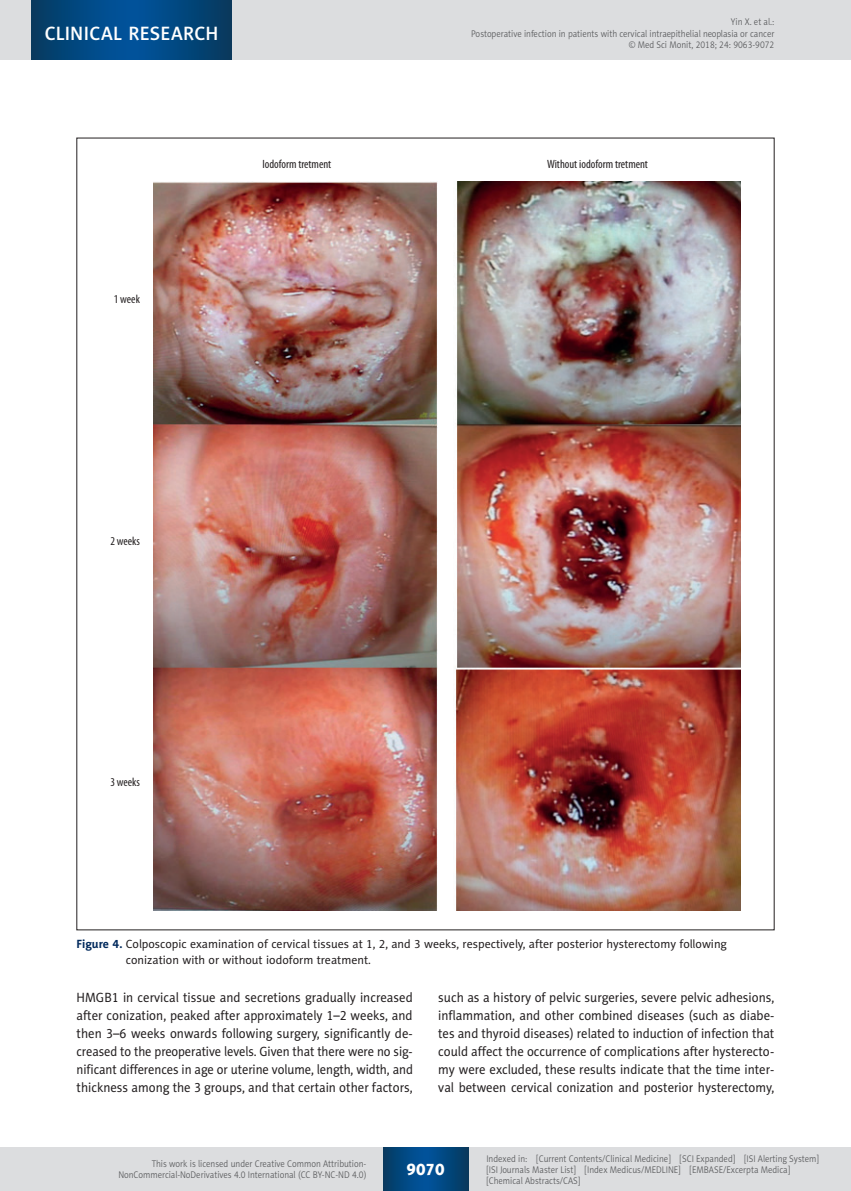
<style>
.page{position:relative;width:851px;height:1191px;background:#fff}
.page>*{position:absolute;margin:0;border:0;box-sizing:border-box;transform-origin:0 0}
.t1{font:19.5px "Naomi Sans EFN Medium";letter-spacing:.015em;color:#fff}
.t2{font:16.5px "Naomi Sans EFN Heavy";color:#fff}
.MSM_Body{font:13.5px/18px "Naomi Sans EFN";color:#231f20;text-align:justify;scale:.95 1}
.MSM_Rycina_tytul{font:12px/15.8px "Naomi Sans EFN";color:#231f20}
.t3{font:condensed 12px "Myriad Pro";color:#231f20}
.t4{font:9.75px/11.2px "Naomi Sans EFN Light";color:#57585a;text-align:right;scale:.9 1}
.s1{font-weight:700;color:#00295c}
</style>
<div class="page">
<img style="left:153px;top:181px;width:587px;height:729px">
<div style="left:0;top:1148px;width:850px;height:43px;background:#dcdddf"></div>
<svg style="left:383px;top:1147px;width:85px;height:43px"></svg>
<div style="left:0;top:0;width:850px;height:60px;background:#dcdddf"></div>
<hr style="left:850px;top:0;width:1px;height:60px;background:#dcdddf">
<svg style="left:32px;top:0;width:200px;height:60px"></svg>
<h1 class="t1" style="left:45px;top:22px;width:175px">CLINICAL RESEARCH</h1>
<p class="t4" style="left:471px;top:16px;width:338px">Yin X. et al.:<br>Postoperative infection in patients with cervical intraepithelial neoplasia or cancer © Med Sci Monit, 2018; 24: 9063-9072</p>
<p class="t3" style="left:262px;top:157px;width:70px">Iodoform tretment</p>
<p class="t3" style="left:547px;top:157px;width:102px">Without iodoform tretment</p>
<p class="t3" style="left:114px;top:293px;width:28px">1 week</p>
<p class="t3" style="left:110px;top:534px;width:31px">2 weeks</p>
<p class="t3" style="left:110px;top:775px;width:31px">3 weeks</p>
<p class="MSM_Rycina_tytul" style="left:126px;top:936px;width:602px;text-indent:-49px"><span class="s1">Figure 4.</span> Colposcopic examination of cervical tissues at 1, 2, and 3 weeks, respectively, after posterior hysterectomy following conization with or without iodoform treatment.</p>
<p class="MSM_Body" style="left:77px;top:988px;width:355px">HMGB1 in cervical tissue and secretions gradually increased after conization, peaked after approximately 1–2 weeks, and then 3–6 weeks onwards following surgery, significantly de&shy;creased to the preoperative levels. Given that there were no sig&shy;nificant differences in age or uterine volume, length, width, and thickness among the 3 groups, and that certain other factors,</p>
<p class="MSM_Body" style="left:438px;top:988px;width:355px">such as a history of pelvic surgeries, severe pelvic adhesions, inflammation, and other combined diseases (such as diabe&shy;tes and thyroid diseases) related to induction of infection that could affect the occurrence of complications after hysterecto&shy;my were excluded, these results indicate that the time inter&shy;val between cervical conization and posterior hysterectomy,</p>
<p class="t4" style="left:118px;top:1158px;width:277px">This work is licensed under Creative Common Attribution-<br>NonCommercial-NoDerivatives 4.0 International (CC BY-NC-ND 4.0)</p>
<p class="t2" style="left:406px;top:1159px;width:40px">9070</p>
<p class="t4" style="left:486px;top:1152px;width:371px;text-align:left">Indexed in: [Current Contents/Clinical Medicine] [SCI Expanded] [ISI Alerting System] [ISI Journals Master List] [Index Medicus/MEDLINE] [EMBASE/Excerpta Medica] [Chemical Abstracts/CAS]</p>
</div>
